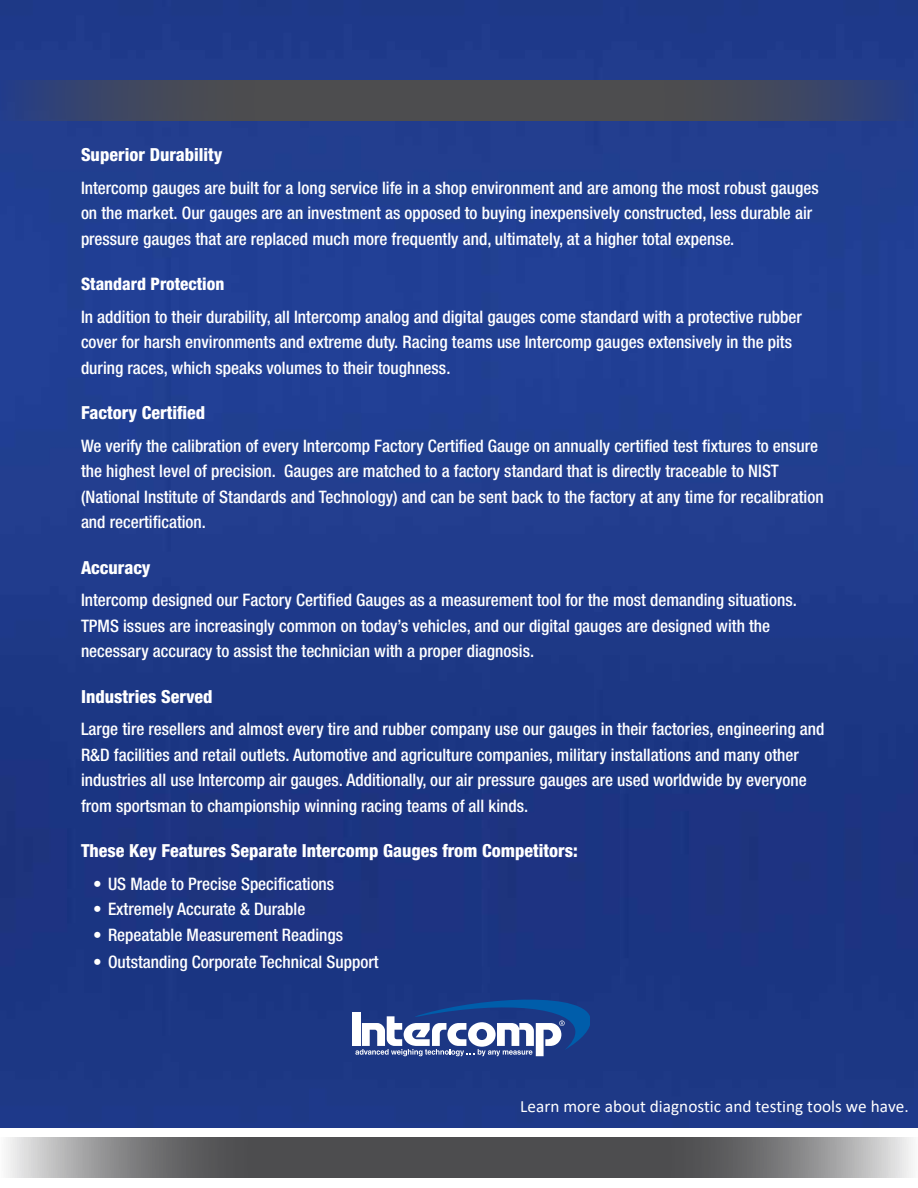
<style>
.page{position:relative;width:918px;height:1188px;background:#fff}
.page>*{position:absolute;margin:0;border:0;box-sizing:border-box;transform-origin:0 0}
.t1{font:800 condensed 18px "Helvetica Neue LT Std";color:#fff}
.t2{font:500 condensed 17.25px/25.5px "Helvetica Neue LT Std";color:#fff}
.t3{font:17.25px "Calibri";color:#fff}
.t4{font:800 condensed 17.25px "Helvetica Neue LT Std";color:#fff}
</style>
<div class="page">
<img style="left:0;top:0;width:918px;height:1128px">
<svg style="left:6px;top:1137px;width:907px;height:40px;fill:#515153"></svg>
<svg style="left:0;top:80px;width:918px;height:40px;fill:#4b4c50"></svg>
<div style="left:352px;top:1012px;width:8px;height:34px;background:#fff"></div>
<svg style="left:355px;top:994px;width:235px;height:62px"></svg>
<p class="t1" style="left:81px;top:144px;width:143px">Superior Durability</p>
<p class="t2" style="left:81px;top:175px;width:739px">Intercomp gauges are built for a long service life in a shop environment and are among the most robust gauges on the market. Our gauges are an investment as opposed to buying inexpensively constructed, less durable air pressure gauges that are replaced much more frequently and, ultimately, at a higher total expense.</p>
<p class="t4" style="left:81px;top:274px;width:145px">Standard Protection</p>
<p class="t2" style="left:81px;top:304px;width:722px">In addition to their durability, all Intercomp analog and digital gauges come standard with a protective rubber cover for harsh environments and extreme duty. Racing teams use Intercomp gauges extensively in the pits during races, which speaks volumes to their toughness.</p>
<p class="t1" style="left:81px;top:402px;width:126px">Factory Certified</p>
<p class="t2" style="left:81px;top:433px;width:744px">We verify the calibration of every Intercomp Factory Certified Gauge on annually certified test fixtures to ensure the highest level of precision. Gauges are matched to a factory standard that is directly traceable to NIST (National Institute of Standards and Technology) and can be sent back to the factory at any time for recalibration and recertification.</p>
<p class="t1" style="left:81px;top:556px;width:71px">Accuracy</p>
<p class="t2" style="left:81px;top:587px;width:717px">Intercomp designed our Factory Certified Gauges as a measurement tool for the most demanding situations.<br>TPMS issues are increasingly common on today’s vehicles, and our digital gauges are designed with the necessary accuracy to assist the technician with a proper diagnosis.</p>
<p class="t1" style="left:81px;top:685px;width:133px">Industries Served</p>
<p class="t2" style="left:81px;top:716px;width:745px">Large tire resellers and almost every tire and rubber company use our gauges in their factories, engineering and R&amp;D facilities and retail outlets. Automotive and agriculture companies, military installations and many other industries all use Intercomp air gauges. Additionally, our air pressure gauges are used worldwide by everyone from sportsman to championship winning racing teams of all kinds.</p>
<p class="t1" style="left:81px;top:840px;width:498px">These Key Features Separate Intercomp Gauges from Competitors:</p>
<p class="t2" style="left:93px;top:871px;width:243px">• US Made to Precise Specifications</p>
<p class="t2" style="left:93px;top:896px;width:214px">• Extremely Accurate &amp; Durable</p>
<p class="t2" style="left:93px;top:922px;width:252px">• Repeatable Measurement Readings</p>
<p class="t2" style="left:93px;top:948px;width:287px">• Outstanding Corporate Technical Support</p>
<p class="t3" style="left:520px;top:1094px;width:390px">Learn more about diagnostic and testing tools we have.</p>
</div>
